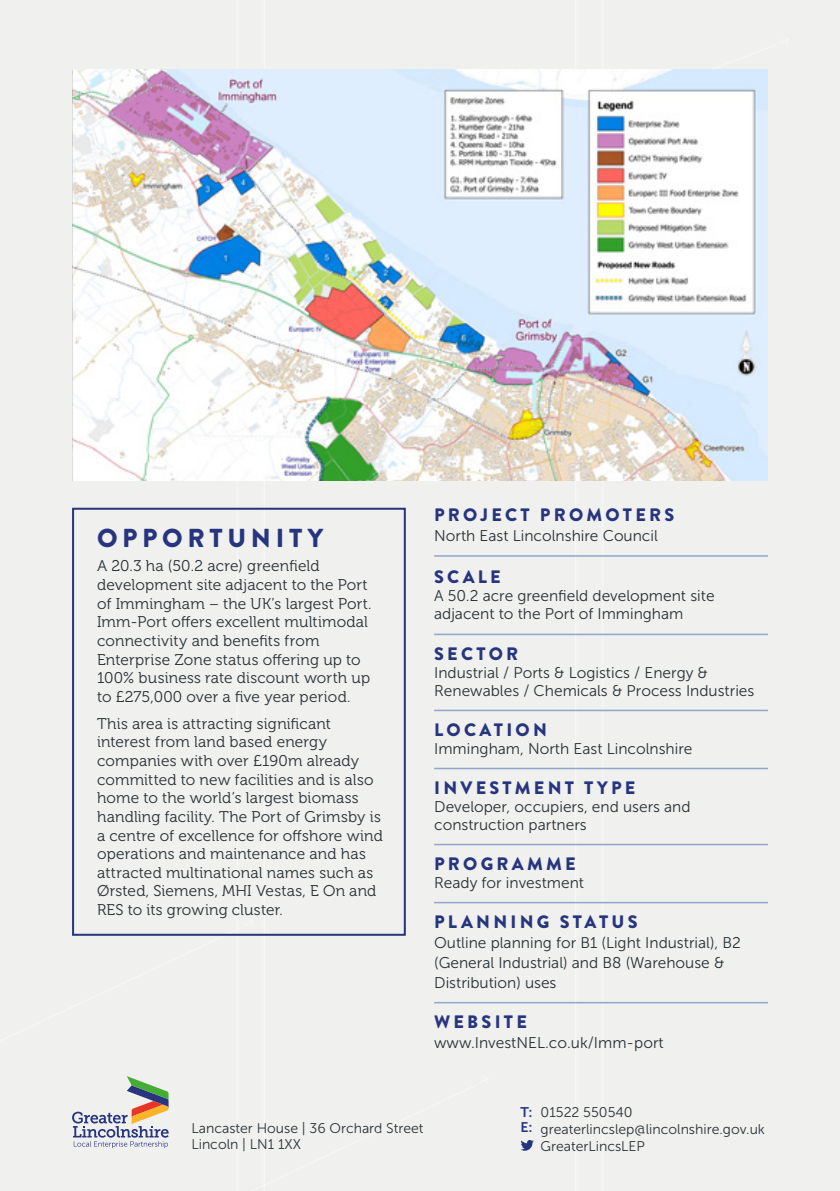
<style>
.page{position:relative;width:840px;height:1191px;background:#fff}
.page>*{position:absolute;margin:0;border:0;box-sizing:border-box;transform-origin:0 0}
.t1{font:900 26px "Brandon Grotesque";letter-spacing:.18em;color:#27357e}
.t2{font:900 18px "Brandon Grotesque";letter-spacing:.18em;color:#27357e}
.t3{font:15.6px/18.6px "Museo 300";letter-spacing:.01em;color:#283135}
.t4{font:15.6px/18px "Museo Sans 300";color:#283135}
.t5{font:14px/16.8px "Museo Sans 300";color:#283135}
.s1{font-family:"Museo Sans 700";color:#27357e}
</style>
<div class="page">
<div style="left:0;top:0;width:839px;height:1191px;background:#f0f0ef"></div>
<img style="left:72px;top:70px;width:695px;height:410px">
<svg style="left:521px;top:1140px;width:12px;height:10px"></svg>
<svg style="left:72px;top:1076px;width:97px;height:73px"></svg>
<hr style="left:434px;top:555px;width:333px;height:1px;background:#90a6ca">
<hr style="left:434px;top:633px;width:333px;height:2px;background:#90a6ca">
<hr style="left:434px;top:709px;width:333px;height:2px;background:#90a6ca">
<hr style="left:434px;top:767px;width:333px;height:2px;background:#90a6ca">
<hr style="left:434px;top:843px;width:333px;height:2px;background:#90a6ca">
<hr style="left:434px;top:902px;width:333px;height:1px;background:#90a6ca">
<hr style="left:434px;top:1002px;width:333px;height:1px;background:#90a6ca">
<div style="left:72px;top:508px;width:333px;height:427px;border:2px solid #27357e"></div>
<h1 class="t1" style="left:97px;top:520px;width:227px">OPPORTUNITY</h1>
<p class="t3" style="left:97px;top:557px;width:276px">A 20.3 ha (50.2 acre) greenfield development site adjacent to the Port of Immingham – the UK’s largest Port.<br>Imm-Port offers excellent multimodal connectivity and benefits from Enterprise Zone status offering up to 100% business rate discount worth up to £275,000 over a five year period.</p>
<p class="t3" style="left:97px;top:714px;width:287px">This area is attracting significant interest from land based energy companies with over £190m already committed to new facilities and is also home to the world’s largest biomass handling facility. The Port of Grimsby is a centre of excellence for offshore wind operations and maintenance and has attracted multinational names such as Ørsted, Siemens, MHI Vestas, E On and RES to its growing cluster.</p>
<p class="t2" style="left:434px;top:502px;width:241px">PROJECT PROMOTERS</p>
<p class="t4" style="left:434px;top:527px;width:225px">North East Lincolnshire Council</p>
<p class="t2" style="left:434px;top:564px;width:68px">SCALE</p>
<p class="t4" style="left:434px;top:587px;width:282px">A 50.2 acre greenfield development site adjacent to the Port of Immingham</p>
<p class="t2" style="left:434px;top:640px;width:86px">SECTOR</p>
<p class="t4" style="left:434px;top:663px;width:321px">Industrial / Ports &amp; Logistics / Energy &amp;<br>Renewables / Chemicals &amp; Process Industries</p>
<p class="t2" style="left:434px;top:716px;width:114px">LOCATION</p>
<p class="t4" style="left:434px;top:739px;width:259px">Immingham, North East Lincolnshire</p>
<p class="t2" style="left:434px;top:774px;width:203px">INVESTMENT TYPE</p>
<p class="t4" style="left:434px;top:797px;width:258px">Developer, occupiers, end users and construction partners</p>
<p class="t2" style="left:434px;top:850px;width:143px">PROGRAMME</p>
<p class="t4" style="left:434px;top:873px;width:151px">Ready for investment</p>
<p class="t2" style="left:434px;top:908px;width:205px">PLANNING STATUS</p>
<p class="t4" style="left:434px;top:932px;width:308px;line-height:20px">Outline planning for B1 (Light Industrial), B2 (General Industrial) and B8 (Warehouse &amp;<br>Distribution) uses</p>
<p class="t2" style="left:434px;top:1008px;width:94px">WEBSITE</p>
<p class="t4" style="left:434px;top:1033px;width:231px">www.InvestNEL.co.uk/Imm-port</p>
<p class="t5" style="left:191px;top:1119px;width:233px">Lancaster House | 36 Orchard Street<br>Lincoln | LN1 1XX</p>
<p class="t5" style="left:520px;top:1104px;width:113px"><span class="s1">T:</span> 01522 550540</p>
<p class="t5" style="left:520px;top:1120px;width:246px"><span class="s1">E:</span> greaterlincslep@lincolnshire.gov.uk</p>
<p class="t5" style="left:540px;top:1137px;width:106px">GreaterLincsLEP</p>
</div>
